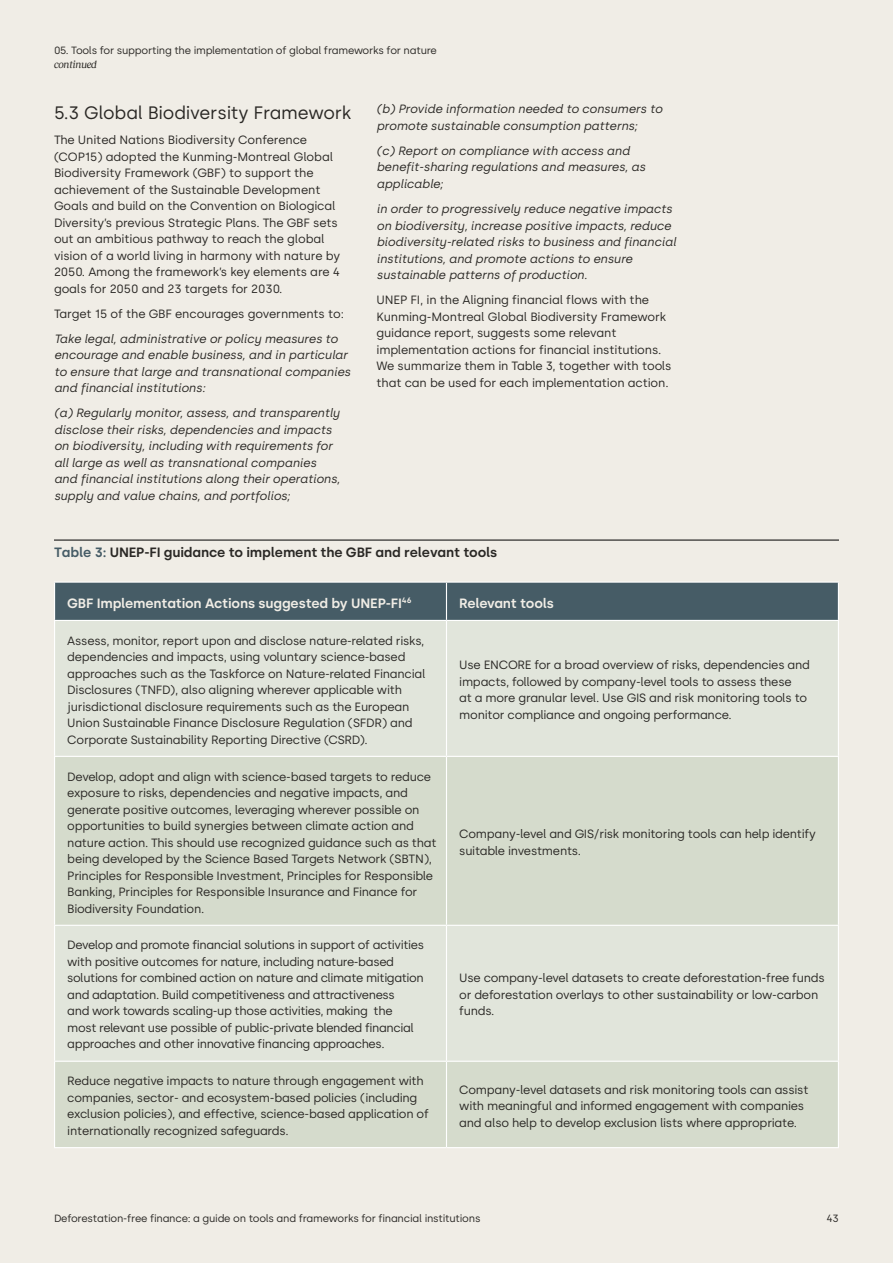
<style>
.page{position:relative;width:893px;height:1263px;background:#f0ede6}
.page>*{position:absolute;margin:0;border:0;box-sizing:border-box;transform-origin:0 0}
.t1{font:18px "Silka";letter-spacing:-.01em;color:#2a2825}
.t2{font:600 13.5px "Silka";letter-spacing:-.01em;color:#f0ede6}
.t3{font:600 13.5px "Silka";letter-spacing:-.01em;color:#2a2825}
.t4{font:12px/16.5px "Silka";letter-spacing:-.02em;color:#2a2825}
.t5{font:italic 12px/16.5px "Silka";letter-spacing:-.01em;color:#2a2825}
.t6{font:10.5px "Silka";letter-spacing:-.02em;color:#2a2825}
.t7{font:italic 10.5px "Reckless";letter-spacing:-.03em;color:#2a2825}
.s1{color:#465c66}
</style>
<div class="page">
<hr style="left:54px;top:540px;width:785px;height:1px;background:#000">
<div style="left:55px;top:583px;width:783px;height:37px;background:#465c66"></div>
<div style="left:55px;top:621px;width:783px;height:134px;background:#e1e5db"></div>
<svg style="left:55px;top:757px;width:783px;height:390px;fill:#d5dbcc"></svg>
<hr style="left:446px;top:757px;width:1px;height:168px;background:#fff">
<hr style="left:838px;top:757px;width:1px;height:168px;background:#fff">
<hr style="left:54px;top:925px;width:392px;height:1px;background:#fff">
<hr style="left:446px;top:925px;width:393px;height:1px;background:#fff">
<hr style="left:446px;top:926px;width:1px;height:135px;background:#fff">
<hr style="left:838px;top:926px;width:1px;height:135px;background:#fff">
<hr style="left:54px;top:1061px;width:392px;height:1px;background:#fff">
<hr style="left:446px;top:1061px;width:393px;height:1px;background:#fff">
<hr style="left:446px;top:1062px;width:1px;height:85px;background:#fff">
<hr style="left:838px;top:1062px;width:1px;height:85px;background:#fff">
<hr style="left:54px;top:1147px;width:392px;height:1px;background:#fff">
<hr style="left:446px;top:1147px;width:393px;height:1px;background:#fff">
<hr style="left:54px;top:757px;width:1px;height:168px;background:#fff">
<hr style="left:54px;top:926px;width:1px;height:135px;background:#fff">
<hr style="left:54px;top:1062px;width:1px;height:85px;background:#fff">
<hr style="left:54px;top:583px;width:1px;height:37px;background:#fff">
<hr style="left:54px;top:621px;width:1px;height:135px;background:#fff">
<hr style="left:54px;top:581px;width:392px;height:2px;background:#fff">
<hr style="left:446px;top:581px;width:393px;height:2px;background:#fff">
<hr style="left:54px;top:620px;width:392px;height:1px;background:#fff">
<hr style="left:446px;top:620px;width:393px;height:1px;background:#fff">
<hr style="left:446px;top:583px;width:1px;height:37px;background:#fff">
<hr style="left:838px;top:583px;width:1px;height:37px;background:#fff">
<hr style="left:446px;top:621px;width:1px;height:135px;background:#fff">
<hr style="left:838px;top:621px;width:1px;height:135px;background:#fff">
<hr style="left:54px;top:756px;width:392px;height:1px;background:#fff">
<hr style="left:446px;top:756px;width:393px;height:1px;background:#fff">
<p class="t6" style="left:54px;top:44px;width:384px">05. Tools for supporting the implementation of global frameworks for nature</p>
<p class="t7" style="left:54px;top:56px;width:45px">continued</p>
<h1 class="t1" style="left:54px;top:102px;width:299px">5.3 Global Biodiversity Framework</h1>
<p class="t4" style="left:54px;top:132px;width:288px">The United Nations Biodiversity Conference (COP15) adopted the Kunming-Montreal Global Biodiversity Framework (GBF) to support the achievement of the Sustainable Development Goals and build on the Convention on Biological Diversity’s previous Strategic Plans. The GBF sets out an ambitious pathway to reach the global vision of a world living in harmony with nature by 2050. Among the framework’s key elements are 4 goals for 2050 and 23 targets for 2030.</p>
<p class="t4" style="left:54px;top:305px;width:291px">Target 15 of the GBF encourages governments to:</p>
<p class="t5" style="left:54px;top:330px;width:298px">Take legal, administrative or policy measures to encourage and enable business, and in particular to ensure that large and transnational companies and financial institutions:</p>
<p class="t5" style="left:54px;top:405px;width:287px">(a) Regularly monitor, assess, and transparently disclose their risks, dependencies and impacts on biodiversity, including with requirements for all large as well as transnational companies and financial institutions along their operations, supply and value chains, and portfolios;</p>
<p class="t5" style="left:376px;top:101px;width:287px">(b) Provide information needed to consumers to promote sustainable consumption patterns;</p>
<p class="t5" style="left:376px;top:143px;width:270px">(c) Report on compliance with access and benefit-sharing regulations and measures, as applicable;</p>
<p class="t5" style="left:376px;top:201px;width:301px">in order to progressively reduce negative impacts on biodiversity, increase positive impacts, reduce biodiversity-related risks to business and financial institutions, and promote actions to ensure sustainable patterns of production.</p>
<p class="t4" style="left:376px;top:292px;width:297px">UNEP FI, in the Aligning financial flows with the Kunming-Montreal Global Biodiversity Framework guidance report, suggests some relevant implementation actions for financial institutions.<br>We summarize them in Table 3, together with tools that can be used for each implementation action.</p>
<p class="t3" style="left:54px;top:544px;width:445px"><span class="s1">Table 3:</span> UNEP-FI guidance to implement the GBF and relevant tools</p>
<p class="t2" style="left:67px;top:595px;width:346px">GBF Implementation Actions suggested by UNEP-FI<sup>46</sup></p>
<p class="t2" style="left:459px;top:595px;width:96px">Relevant tools</p>
<p class="t4" style="left:67px;top:632px;width:360px">Assess, monitor, report upon and disclose nature-related risks, dependencies and impacts, using voluntary science-based approaches such as the Taskforce on Nature-related Financial Disclosures (TNFD), also aligning wherever applicable with jurisdictional disclosure requirements such as the European Union Sustainable Finance Disclosure Regulation (SFDR) and Corporate Sustainability Reporting Directive (CSRD).</p>
<p class="t4" style="left:459px;top:657px;width:352px">Use ENCORE for a broad overview of risks, dependencies and impacts, followed by company-level tools to assess these<br>at a more granular level. Use GIS and risk monitoring tools to monitor compliance and ongoing performance.</p>
<p class="t4" style="left:67px;top:768px;width:371px">Develop, adopt and align with science-based targets to reduce exposure to risks, dependencies and negative impacts, and generate positive outcomes, leveraging wherever possible on opportunities to build synergies between climate action and nature action. This should use recognized guidance such as that being developed by the Science Based Targets Network (SBTN), Principles for Responsible Investment, Principles for Responsible Banking, Principles for Responsible Insurance and Finance for Biodiversity Foundation.</p>
<p class="t4" style="left:67px;top:937px;width:358px">Develop and promote financial solutions in support of activities with positive outcomes for nature, including nature-based solutions for combined action on nature and climate mitigation and adaptation. Build competitiveness and attractiveness<br>and work towards scaling-up those activities, making the most relevant use possible of public-private blended financial approaches and other innovative financing approaches.</p>
<p class="t4" style="left:459px;top:826px;width:358px">Company-level and GIS/risk monitoring tools can help identify suitable investments.</p>
<p class="t4" style="left:459px;top:970px;width:367px">Use company-level datasets to create deforestation-free funds or deforestation overlays to other sustainability or low-carbon funds.</p>
<p class="t4" style="left:67px;top:1073px;width:363px">Reduce negative impacts to nature through engagement with companies, sector- and ecosystem-based policies (including exclusion policies), and effective, science-based application of internationally recognized safeguards.</p>
<p class="t4" style="left:459px;top:1081px;width:351px">Company-level datasets and risk monitoring tools can assist with meaningful and informed engagement with companies and also help to develop exclusion lists where appropriate.</p>
<p class="t6" style="left:54px;top:1212px;width:428px">Deforestation-free finance: a guide on tools and frameworks for financial institutions</p>
<p class="t6" style="left:826px;top:1212px;width:14px">43</p>
</div>
